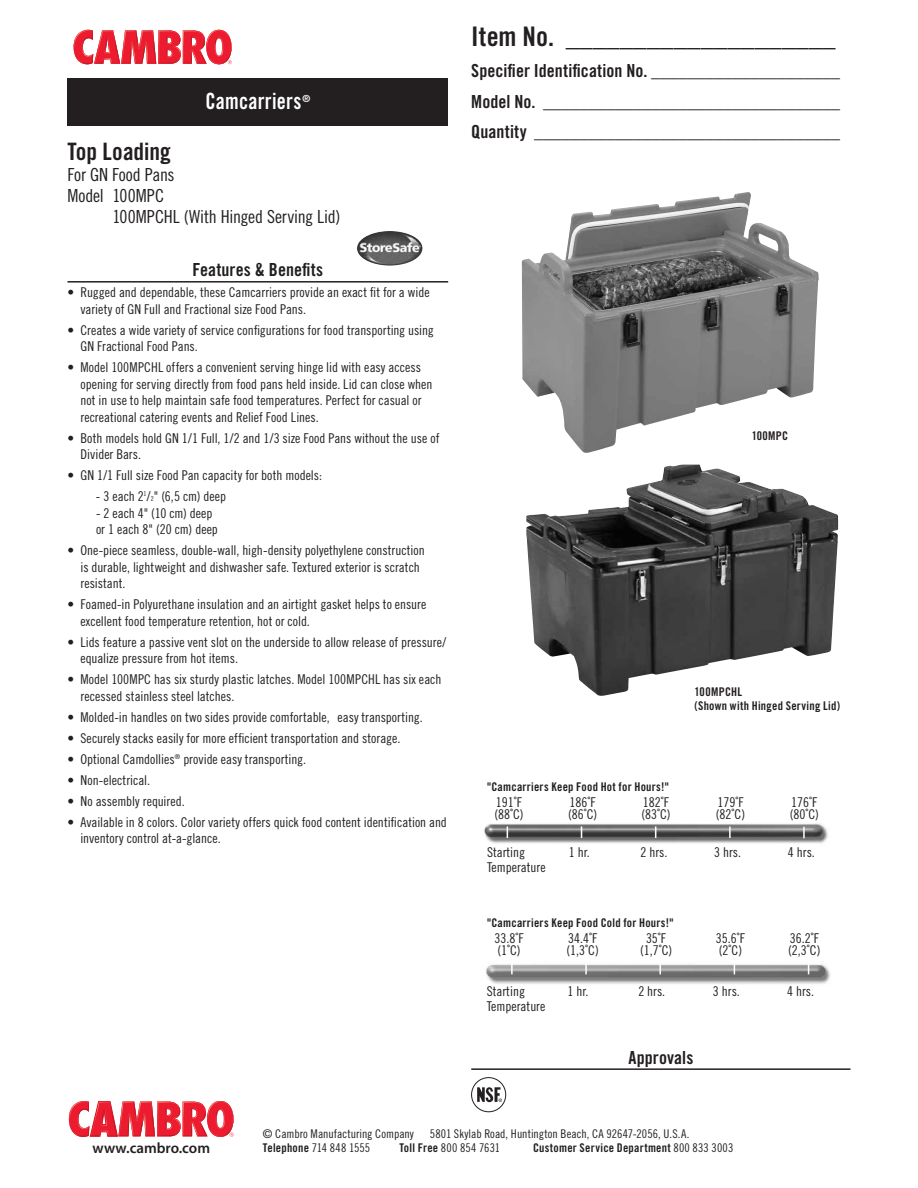
<style>
.page{position:relative;width:918px;height:1188px;background:#fff}
.page>*{position:absolute;margin:0;border:0;box-sizing:border-box;transform-origin:0 0}
.t1{font:27px "Trade Gothic LT Std Bd Cn 20";letter-spacing:.005em;color:#231f20}
.t2{font:24px "Trade Gothic LT Std Bd Cn 20";color:#231f20}
.t3{font:22.35px "Trade Gothic LT Std Bd Cn 20";letter-spacing:.01em;color:#fff;scale:.91 1}
.t4{font:18px/30.6px "Trade Gothic LT Std Bd Cn 20";letter-spacing:.005em;color:#231f20;text-align:justify}
.t5{font:18px "Trade Gothic LT Std Cn 18";letter-spacing:-.01em;color:#231f20}
.t6{font:600 15px "Myriad Pro";color:#231f20}
.t7{font:13.5px/16.5px "Trade Gothic LT Std Cn 18";color:#231f20}
.t8{font:12px/13.5px "Trade Gothic LT Std Bd Cn 20";letter-spacing:.02em;color:#231f20}
.t9{font:12px "Trade Gothic LT Std Cn 18";letter-spacing:.005em;color:#231f20}
.t10{font:9.75px "Trade Gothic LT Std Bd Cn 20";color:#fff}
.s1{font-size:6.75px}
.s2{font-family:"Trade Gothic LT Std Bd Cn 20"}
.s3{font-family:"Trade Gothic LT Std Cn 18"}
</style>
<div class="page">
<svg style="left:74px;top:30px;width:158px;height:34px"></svg>
<svg style="left:69px;top:1101px;width:165px;height:36px"></svg>
<img style="left:484px;top:823px;width:344px;height:21px">
<svg style="left:729px;top:827px;width:2px;height:11px"></svg>
<svg style="left:803px;top:827px;width:2px;height:11px"></svg>
<img style="left:486px;top:964px;width:345px;height:20px">
<svg style="left:511px;top:964px;width:2px;height:10px"></svg>
<svg style="left:585px;top:964px;width:2px;height:10px"></svg>
<svg style="left:659px;top:964px;width:2px;height:10px"></svg>
<img style="left:522px;top:194px;width:297px;height:259px">
<img style="left:526px;top:465px;width:312px;height:231px">
<div style="left:68px;top:78px;width:380px;height:48px;background:#231f20"></div>
<hr style="left:68px;top:281px;width:380px;height:2px;background:#231f20">
<img style="left:357px;top:231px;width:31px;height:28px">
<hr style="left:471px;top:1068px;width:379px;height:2px;background:#231f20">
<div style="left:471px;top:1077px;width:35px;height:35px;border:1px solid #231f20;border-radius:50%"></div>
<svg style="left:477px;top:1087px;width:25px;height:15px"></svg>
<h3 class="t3" style="left:206px;top:88px;width:107px">Camcarriers</h3>
<p class="t10" style="left:302px;top:93px;width:9px">®</p>
<h2 class="t2" style="left:68px;top:137px;width:105px">Top Loading</h2>
<h3 class="t5" style="left:68px;top:164px;width:109px">For GN Food Pans</h3>
<h3 class="t5" style="left:68px;top:185px;width:98px">Model 100MPC</h3>
<h3 class="t5" style="left:112px;top:206px;width:229px">100MPCHL (With Hinged Serving Lid)</h3>
<h3 class="t4" style="left:192px;top:254px;width:132px">Features &amp; Benefits</h3>
<p class="t7" style="left:80px;top:284px;width:351px;text-indent:-13px">• Rugged and dependable, these Camcarriers provide an exact fit for a wide variety of GN Full and Fractional size Food Pans.</p>
<p class="t7" style="left:80px;top:322px;width:355px;text-indent:-13px">• Creates a wide variety of service configurations for food transporting using<br>GN Fractional Food Pans.</p>
<p class="t7" style="left:80px;top:359px;width:354px;text-indent:-13px">• Model 100MPCHL offers a convenient serving hinge lid with easy access opening for serving directly from food pans held inside. Lid can close when not in use to help maintain safe food temperatures. Perfect for casual or recreational catering events and Relief Food Lines.</p>
<p class="t7" style="left:80px;top:430px;width:361px;text-indent:-13px">• Both models hold GN 1/1 Full, 1/2 and 1/3 size Food Pans without the use of<br>Divider Bars.</p>
<p class="t7" style="left:68px;top:467px;width:256px">• GN 1/1 Full size Food Pan capacity for both models:</p>
<p class="t7" style="left:96px;top:488px;width:132px">- 3 each 2<sup>1</sup>/<span class="s1">2</span>" (6,5 cm) deep</p>
<p class="t7" style="left:96px;top:505px;width:123px">- 2 each 4" (10 cm) deep or 1 each 8" (20 cm) deep</p>
<p class="t7" style="left:80px;top:542px;width:346px;text-indent:-13px">• One-piece seamless, double-wall, high-density polyethylene construction is durable, lightweight and dishwasher safe. Textured exterior is scratch resistant.</p>
<p class="t7" style="left:80px;top:596px;width:347px;text-indent:-13px">• Foamed-in Polyurethane insulation and an airtight gasket helps to ensure excellent food temperature retention, hot or cold.</p>
<p class="t7" style="left:80px;top:634px;width:367px;text-indent:-13px">• Lids feature a passive vent slot on the underside to allow release of pressure/ equalize pressure from hot items.</p>
<p class="t7" style="left:80px;top:671px;width:362px;text-indent:-13px">• Model 100MPC has six sturdy plastic latches. Model 100MPCHL has six each recessed stainless steel latches.</p>
<p class="t7" style="left:68px;top:709px;width:357px">• Molded-in handles on two sides provide comfortable, easy transporting.</p>
<p class="t7" style="left:68px;top:730px;width:335px">• Securely stacks easily for more efficient transportation and storage.</p>
<p class="t7" style="left:68px;top:751px;width:240px">• Optional Camdollies<sup>®</sup> provide easy transporting.</p>
<p class="t7" style="left:67px;top:772px;width:84px">• Non-electrical.</p>
<p class="t7" style="left:67px;top:793px;width:119px">• No assembly required.</p>
<p class="t7" style="left:80px;top:814px;width:368px;text-indent:-13px">• Available in 8 colors. Color variety offers quick food content identification and inventory control at-a-glance.</p>
<h1 class="t1" style="left:471px;top:20px;width:366px">Item No. ____________________</h1>
<h3 class="t4" style="left:471px;top:55px;width:371px">Specifier Identification No. _____________________ Model No. _________________________________ Quantity __________________________________</h3>
<p class="t8" style="left:752px;top:428px;width:38px">100MPC</p>
<p class="t8" style="left:695px;top:685px;width:147px">100MPCHL<br>(Shown with Hinged Serving Lid)</p>
<p class="t8" style="left:487px;top:780px;width:183px">"Camcarriers Keep Food Hot for Hours!"</p>
<p class="t7" style="left:496px;top:794px;width:28px">191˚F</p>
<p class="t7" style="left:570px;top:794px;width:28px">186˚F</p>
<p class="t7" style="left:643px;top:794px;width:28px">182˚F</p>
<p class="t7" style="left:717px;top:794px;width:28px">179˚F</p>
<p class="t7" style="left:791px;top:794px;width:28px">176˚F</p>
<p class="t7" style="left:494px;top:806px;width:31px">(88˚C)</p>
<p class="t7" style="left:568px;top:806px;width:31px">(86˚C)</p>
<p class="t7" style="left:641px;top:806px;width:31px">(83˚C)</p>
<p class="t7" style="left:716px;top:806px;width:31px">(82˚C)</p>
<p class="t7" style="left:790px;top:806px;width:31px">(80˚C)</p>
<p class="t7" style="left:487px;top:843px;width:40px">Starting</p>
<p class="t7" style="left:569px;top:843px;width:22px">1 hr.</p>
<p class="t7" style="left:640px;top:843px;width:28px">2 hrs.</p>
<p class="t7" style="left:714px;top:843px;width:28px">3 hrs.</p>
<p class="t7" style="left:788px;top:843px;width:28px">4 hrs.</p>
<p class="t7" style="left:487px;top:858px;width:60px">Temperature</p>
<p class="t8" style="left:487px;top:916px;width:188px">"Camcarriers Keep Food Cold for Hours!"</p>
<p class="t7" style="left:495px;top:930px;width:31px">33.8˚F</p>
<p class="t7" style="left:568px;top:930px;width:31px">34.4˚F</p>
<p class="t7" style="left:646px;top:930px;width:22px">35˚F</p>
<p class="t7" style="left:716px;top:930px;width:31px">35.6˚F</p>
<p class="t7" style="left:790px;top:930px;width:31px">36.2˚F</p>
<p class="t7" style="left:498px;top:942px;width:25px">(1˚C)</p>
<p class="t7" style="left:567px;top:942px;width:34px">(1,3˚C)</p>
<p class="t7" style="left:640px;top:942px;width:34px">(1,7˚C)</p>
<p class="t7" style="left:719px;top:942px;width:25px">(2˚C)</p>
<p class="t7" style="left:788px;top:942px;width:34px">(2,3˚C)</p>
<p class="t7" style="left:487px;top:983px;width:40px">Starting</p>
<p class="t7" style="left:567px;top:983px;width:22px">1 hr.</p>
<p class="t7" style="left:638px;top:983px;width:28px">2 hrs.</p>
<p class="t7" style="left:713px;top:983px;width:28px">3 hrs.</p>
<p class="t7" style="left:787px;top:983px;width:28px">4 hrs.</p>
<p class="t7" style="left:487px;top:998px;width:60px">Temperature</p>
<h3 class="t4" style="left:628px;top:1042px;width:66px">Approvals</h3>
<p class="t9" style="left:263px;top:1126px;width:152px">© Cambro Manufacturing Company</p>
<p class="t9" style="left:430px;top:1126px;width:261px">5801 Skylab Road, Huntington Beach, CA 92647-2056, U.S.A.</p>
<p class="t6" style="left:93px;top:1138px;width:119px">www.cambro.com</p>
<p class="t9" style="left:263px;top:1141px;width:109px"><span class="s2">Telephone</span> 714 848 1555</p>
<p class="t9" style="left:399px;top:1141px;width:102px"><span class="s2">Toll Free</span> 800 854 7631</p>
<p class="t8" style="left:533px;top:1141px;width:202px">Customer Service Department <span class="s3">800 833 3003</span></p>
</div>
